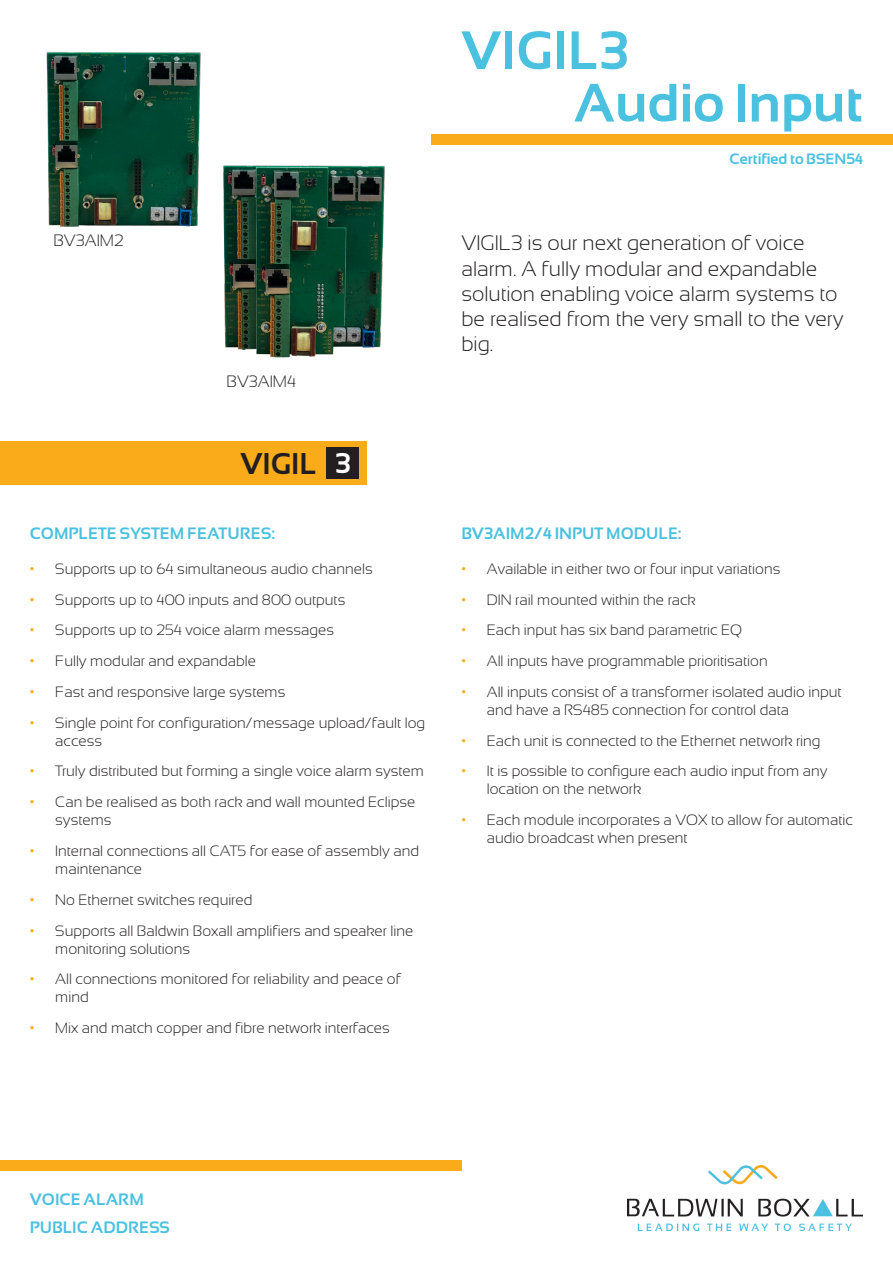
<style>
.page{position:relative;width:893px;height:1263px;background:#fff}
.page>*{position:absolute;margin:0;border:0;box-sizing:border-box;transform-origin:0 0}
.Page_Heading_p1{font:700 54px "Sansation";color:#4ac1df}
.t1{font:700 30px "Sansation";color:#231f20}
.t2{font:700 28.5px "Sansation";color:#fff}
.First_para_front_pag{font:300 21px/25.2px "Sansation";color:#231f20}
.Text_heading{font:700 16.5px "Sansation";color:#4ac1df}
.Product_Category{font:700 16.5px "Sansation";color:#4ac1df}
.t3{font:300 16.5px "Sansation";color:#231f20}
.t4{font:300 15px/18px "Sansation";color:#231f20}
.t5{font:700 15px "Sansation";color:#4ac1df}
.s1{color:#faab1a}
</style>
<div class="page">
<img style="left:627px;top:1165px;width:235px;height:65px">
<div style="left:0;top:1160px;width:461px;height:11px;background:#faab1a"></div>
<div style="left:432px;top:135px;width:461px;height:10px;background:#faab1a"></div>
<div style="left:0;top:441px;width:367px;height:44px;background:#faab1a"></div>
<div style="left:326px;top:447px;width:33px;height:32px;background:#231f20"></div>
<img style="left:46px;top:51px;width:155px;height:176px">
<img style="left:223px;top:165px;width:162px;height:193px">
<p class="t3" style="left:53px;top:231px;width:72px">BV3AIM2</p>
<p class="t3" style="left:226px;top:372px;width:71px">BV3AIM4</p>
<p class="t1" style="left:240px;top:447px;width:78px">VIGIL</p>
<p class="t2" style="left:335px;top:447px;width:17px">3</p>
<p class="Text_heading" style="left:30px;top:524px;width:247px">COMPLETE SYSTEM FEATURES:</p>
<p class="t4" style="left:30px;top:560px;width:344px"><span class="s1">•</span> Supports up to 64 simultaneous audio channels</p>
<p class="t4" style="left:30px;top:590px;width:317px"><span class="s1">•</span> Supports up to 400 inputs and 800 outputs</p>
<p class="t4" style="left:30px;top:621px;width:306px"><span class="s1">•</span> Supports up to 254 voice alarm messages</p>
<p class="t4" style="left:30px;top:652px;width:228px"><span class="s1">•</span> Fully modular and expandable</p>
<p class="t4" style="left:30px;top:683px;width:257px"><span class="s1">•</span> Fast and responsive large systems</p>
<p class="t4" style="left:55px;top:713px;width:371px;text-indent:-26px"><span class="s1">•</span> Single point for configuration/message upload/fault log access</p>
<p class="t4" style="left:30px;top:762px;width:396px"><span class="s1">•</span> Truly distributed but forming a single voice alarm system</p>
<p class="t4" style="left:55px;top:793px;width:362px;text-indent:-26px"><span class="s1">•</span> Can be realised as both rack and wall mounted Eclipse systems</p>
<p class="t4" style="left:55px;top:842px;width:365px;text-indent:-26px"><span class="s1">•</span> Internal connections all CAT5 for ease of assembly and maintenance</p>
<p class="t4" style="left:30px;top:891px;width:224px"><span class="s1">•</span> No Ethernet switches required</p>
<p class="t4" style="left:55px;top:921px;width:360px;text-indent:-26px"><span class="s1">•</span> Supports all Baldwin Boxall amplifiers and speaker line monitoring solutions</p>
<p class="t4" style="left:55px;top:970px;width:347px;text-indent:-26px"><span class="s1">•</span> All connections monitored for reliability and peace of mind</p>
<p class="t4" style="left:30px;top:1019px;width:362px"><span class="s1">•</span> Mix and match copper and fibre network interfaces</p>
<p class="Page_Heading_p1" style="left:461px;top:20px;width:168px">VIGIL3</p>
<p class="Page_Heading_p1" style="left:574px;top:73px;width:291px">Audio Input</p>
<p class="t5" style="left:730px;top:150px;width:135px">Certified to BSEN54</p>
<p class="First_para_front_pag" style="left:461px;top:231px;width:384px">VIGIL3 is our next generation of voice alarm. A fully modular and expandable solution enabling voice alarm systems to be realised from the very small to the very big.</p>
<p class="Text_heading" style="left:461px;top:524px;width:222px">BV3AIM2/4 INPUT MODULE:</p>
<p class="t4" style="left:461px;top:560px;width:321px"><span class="s1">•</span> Available in either two or four input variations</p>
<p class="t4" style="left:461px;top:590px;width:236px"><span class="s1">•</span> DIN rail mounted within the rack</p>
<p class="t4" style="left:461px;top:621px;width:282px"><span class="s1">•</span> Each input has six band parametric EQ</p>
<p class="t4" style="left:461px;top:652px;width:308px"><span class="s1">•</span> All inputs have programmable prioritisation</p>
<p class="t4" style="left:487px;top:683px;width:356px;text-indent:-26px"><span class="s1">•</span> All inputs consist of a transformer isolated audio input and have a RS485 connection for control data</p>
<p class="t4" style="left:461px;top:731px;width:361px"><span class="s1">•</span> Each unit is connected to the Ethernet network ring</p>
<p class="t4" style="left:487px;top:762px;width:342px;text-indent:-26px"><span class="s1">•</span> It is possible to configure each audio input from any location on the network</p>
<p class="t4" style="left:487px;top:811px;width:368px;text-indent:-26px"><span class="s1">•</span> Each module incorporates a VOX to allow for automatic audio broadcast when present</p>
<p class="Product_Category" style="left:30px;top:1190px;width:116px">VOICE ALARM</p>
<p class="Product_Category" style="left:30px;top:1218px;width:141px">PUBLIC ADDRESS</p>
</div>
